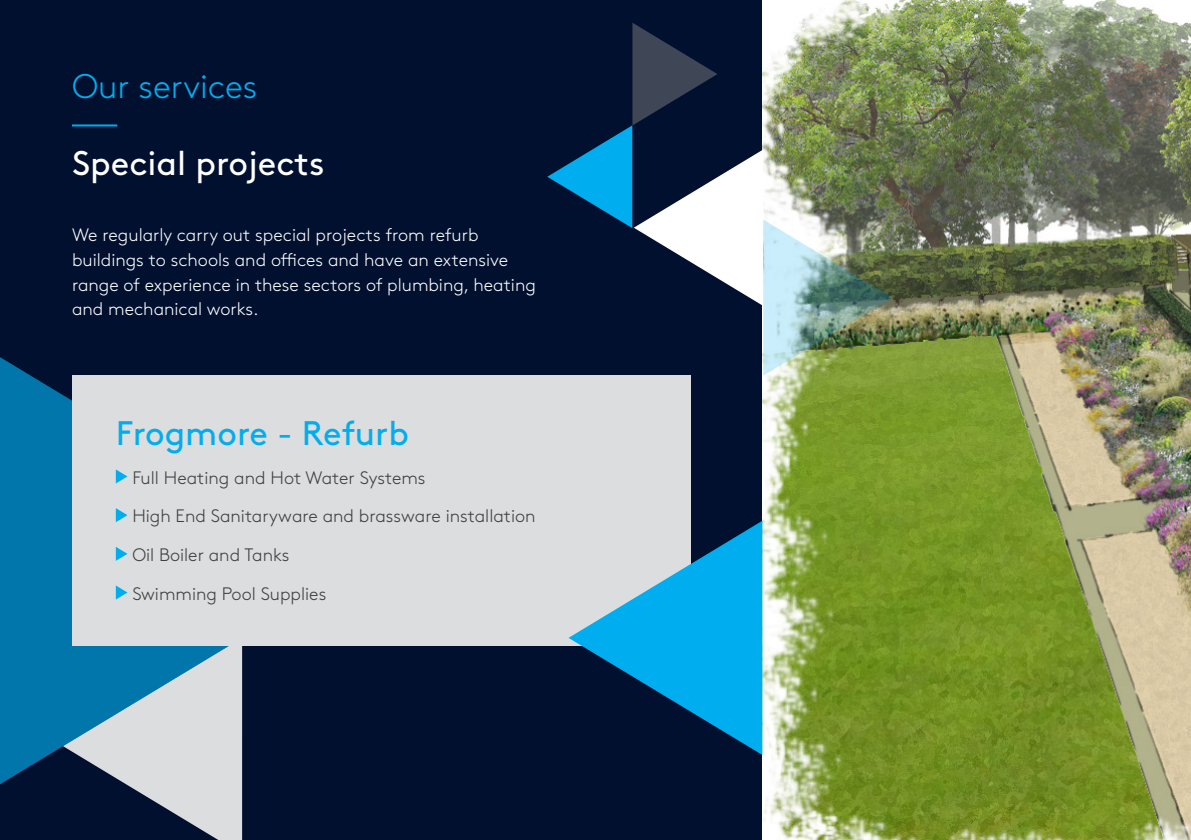
<style>
.page{position:relative;width:1191px;height:840px;background:#fff}
.page>*{position:absolute;margin:0;border:0;box-sizing:border-box;transform-origin:0 0}
.t1{font:34.2px "Brown Std";color:#fff}
.t2{font:300 34.2px "Brown Std";color:#00aeef}
.t3{font:34px "Brown Std";color:#00aeef}
.t4{font:300 18px/24.6px "Brown Std";color:#fff}
.t5{font:300 18px "Brown Std";color:#3e3e3f}
</style>
<div class="page">
<img style="left:762px;top:0;width:429px;height:839px">
<div style="left:0;top:0;width:762px;height:839px;background:#00102e"></div>
<img style="left:547px;top:23px;width:345px;height:352px">
<svg style="left:142px;top:645px;width:279px;height:194px"></svg>
<svg style="left:0;top:357px;width:353px;height:437px"></svg>
<div style="left:72px;top:375px;width:618px;height:270px;background:#dcdddf"></div>
<hr style="left:72px;top:124px;width:45px;height:2px;background:#00aeef">
<svg style="left:116px;top:469px;width:11px;height:14px"></svg>
<svg style="left:116px;top:508px;width:11px;height:14px"></svg>
<svg style="left:116px;top:547px;width:11px;height:13px"></svg>
<svg style="left:116px;top:585px;width:11px;height:14px"></svg>
<svg style="left:568px;top:520px;width:194px;height:234px"></svg>
<p class="t2" style="left:72px;top:66px;width:187px">Our services</p>
<p class="t1" style="left:72px;top:143px;width:254px">Special projects</p>
<p class="t4" style="left:72px;top:223px;width:465px">We regularly carry out special projects from refurb buildings to schools and offices and have an extensive range of experience in these sectors of plumbing, heating and mechanical works.</p>
<p class="t3" style="left:116px;top:413px;width:294px">Frogmore - Refurb</p>
<p class="t5" style="left:132px;top:467px;width:295px">Full Heating and Hot Water Systems</p>
<p class="t5" style="left:132px;top:505px;width:405px">High End Sanitaryware and brassware installation</p>
<p class="t5" style="left:132px;top:544px;width:159px">Oil Boiler and Tanks</p>
<p class="t5" style="left:132px;top:582px;width:195px">Swimming Pool Supplies</p>
</div>
